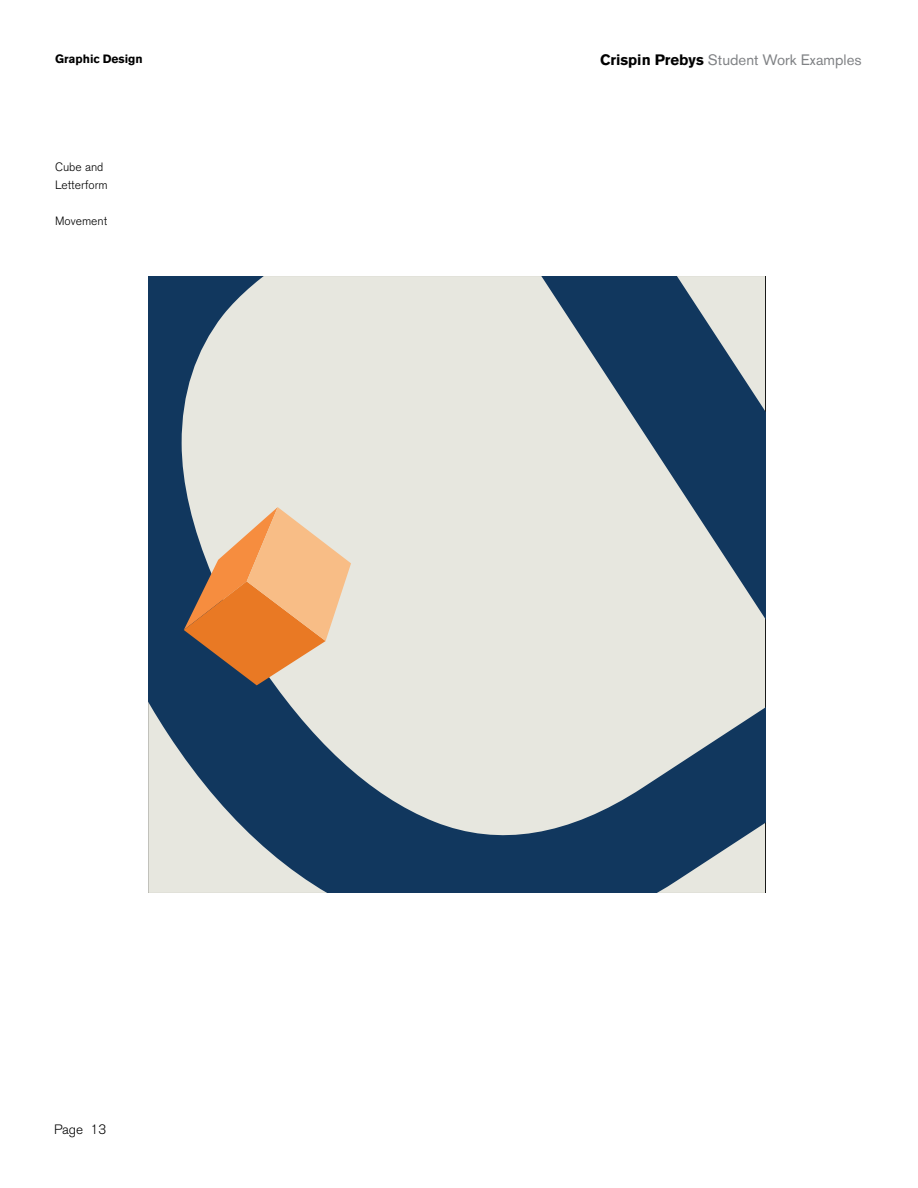
<style>
.page{position:relative;width:918px;height:1188px;background:#fff}
.page>*{position:absolute;margin:0;border:0;box-sizing:border-box;transform-origin:0 0}
.t1{font:15px "Akzidenz Grotesk BE";color:#808285}
.t2{font:300 13.5px "Akzidenz Grotesk BE";color:#000}
.t3{font:300 12px/18px "Akzidenz Grotesk BE";color:#000}
.t4{font:700 12px "Akzidenz Grotesk BE";color:#000}
.s1{font-weight:700;color:#000}
</style>
<div class="page">
<svg style="left:149px;top:276px;width:617px;height:617px;background:#a2aeb5"></svg>
<svg style="left:184px;top:507px;width:167px;height:178px;background:#d1a27b"></svg>
<p class="t4" style="left:55px;top:52px;width:89px">Graphic Design</p>
<p class="t3" style="left:55px;top:158px;width:54px">Cube and<br>Letterform</p>
<p class="t3" style="left:55px;top:212px;width:54px">Movement</p>
<p class="t2" style="left:54px;top:1121px;width:54px">Page 13</p>
<p class="t1" style="left:600px;top:51px;width:263px"><span class="s1">Crispin Prebys</span> Student Work Examples</p>
</div>
